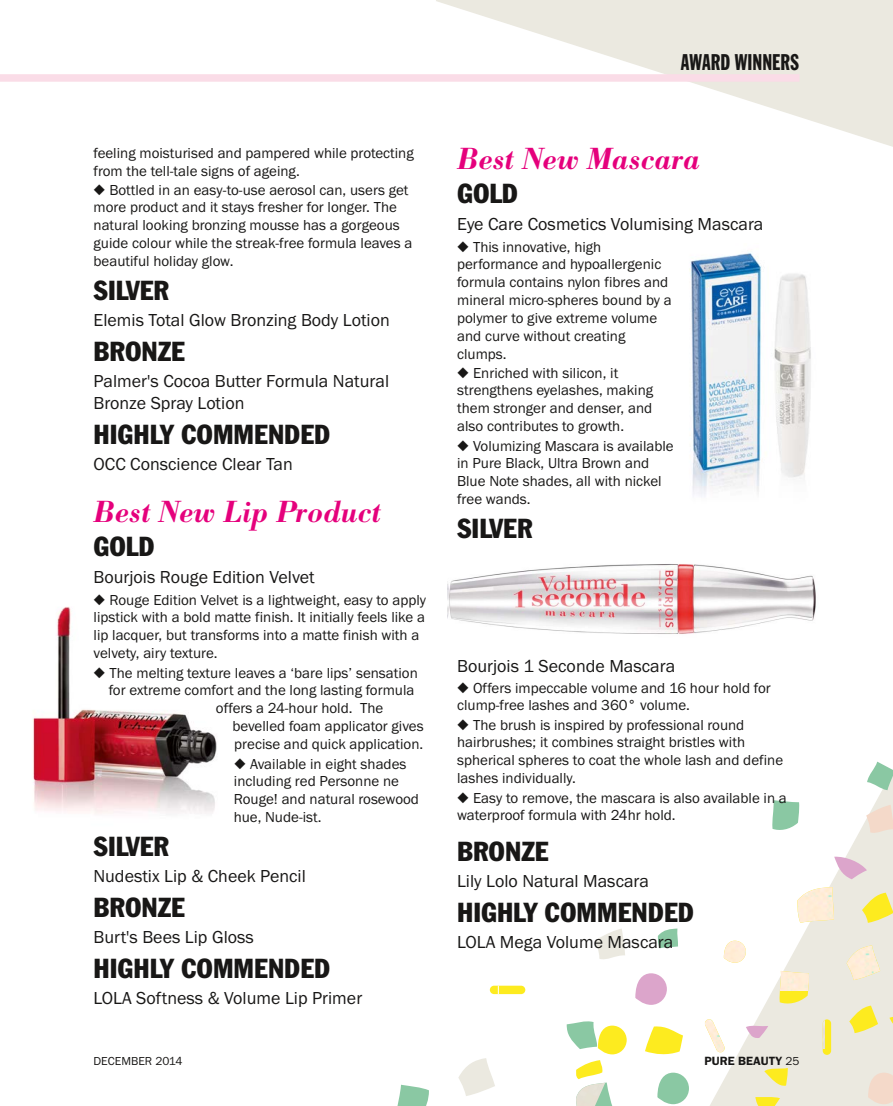
<style>
.page{position:relative;width:893px;height:1106px;background:#fff}
.page>*{position:absolute;margin:0;border:0;box-sizing:border-box;transform-origin:0 0}
.t1{font:italic 500 30px "Bodoni BE";color:#e5007c}
.t2{font:condensed 27px "Franklin Gothic BT";color:#181716}
.t3{font:extra-condensed 22.5px "Franklin Gothic BT";color:#181716}
.t4{font:18px/21.6px "Franklin Gothic";color:#181716}
.t5{font:15px/17.7px "Franklin Gothic";color:#181716}
.t6{font:12px "Franklin Gothic";color:#181716}
.t7{font:600 12px "Franklin Gothic";color:#181716}
.s1{font-weight:400}
</style>
<div class="page">
<svg style="left:436px;top:0;width:457px;height:147px;fill:#ebe9e0"></svg>
<svg style="left:710px;top:790px;width:183px;height:316px"></svg>
<svg style="left:849px;top:1005px;width:29px;height:28px"></svg>
<svg style="left:889px;top:1015px;width:4px;height:13px"></svg>
<svg style="left:755px;top:1096px;width:25px;height:10px"></svg>
<svg style="left:764px;top:1067px;width:24px;height:20px"></svg>
<svg style="left:576px;top:1060px;width:37px;height:46px"></svg>
<svg style="left:645px;top:1026px;width:38px;height:29px"></svg>
<svg style="left:566px;top:1021px;width:61px;height:33px"></svg>
<svg style="left:746px;top:1024px;width:22px;height:15px"></svg>
<svg style="left:458px;top:1058px;width:37px;height:38px"></svg>
<svg style="left:397px;top:1084px;width:32px;height:22px"></svg>
<svg style="left:868px;top:1072px;width:25px;height:32px"></svg>
<svg style="left:657px;top:1072px;width:32px;height:32px"></svg>
<svg style="left:823px;top:1019px;width:8px;height:35px"></svg>
<svg style="left:823px;top:1019px;width:1px;height:29px"></svg>
<img style="left:705px;top:1018px;width:20px;height:34px">
<svg style="left:866px;top:804px;width:27px;height:30px"></svg>
<img style="left:847px;top:945px;width:33px;height:35px">
<svg style="left:772px;top:800px;width:28px;height:31px"></svg>
<svg style="left:834px;top:856px;width:33px;height:23px"></svg>
<svg style="left:657px;top:928px;width:21px;height:20px"></svg>
<svg style="left:867px;top:761px;width:26px;height:29px"></svg>
<svg style="left:862px;top:892px;width:31px;height:30px"></svg>
<svg style="left:595px;top:929px;width:30px;height:30px"></svg>
<svg style="left:779px;top:990px;width:31px;height:14px"></svg>
<img style="left:779px;top:970px;width:31px;height:20px">
<img style="left:797px;top:887px;width:37px;height:35px">
<img style="left:724px;top:940px;width:22px;height:22px">
<svg style="left:635px;top:973px;width:32px;height:31px"></svg>
<div style="left:490px;top:985px;width:35px;height:9px;background:#fdeb1f;border-radius:4px"></div>
<div style="left:0;top:74px;width:799px;height:8px;background:#fadce7"></div>
<img style="left:448px;top:564px;width:368px;height:70px">
<img style="left:689px;top:252px;width:122px;height:244px">
<img style="left:33px;top:606px;width:184px;height:208px">
<p class="t5" style="left:94px;top:145px;width:322px">feeling moisturised and pampered while protecting from the tell-tale signs of ageing.</p>
<p class="t5" style="left:94px;top:183px;width:320px">◆ Bottled in an easy-to-use aerosol can, users get more product and it stays fresher for longer. The natural looking bronzing mousse has a gorgeous guide colour while the streak-free formula leaves a beautiful holiday glow.</p>
<h2 class="t2" style="left:94px;top:275px;width:77px">SILVER</h2>
<p class="t4" style="left:94px;top:310px;width:298px">Elemis Total Glow Bronzing Body Lotion</p>
<h2 class="t2" style="left:94px;top:336px;width:93px">BRONZE</h2>
<p class="t4" style="left:94px;top:372px;width:297px">Palmer's Cocoa Butter Formula Natural<br>Bronze Spray Lotion</p>
<h2 class="t2" style="left:94px;top:419px;width:238px">HIGHLY COMMENDED</h2>
<p class="t4" style="left:94px;top:454px;width:201px">OCC Conscience Clear Tan</p>
<h1 class="t1" style="left:94px;top:500px;width:289px">Best New Lip Product</h1>
<h2 class="t2" style="left:94px;top:531px;width:62px">GOLD</h2>
<p class="t4" style="left:94px;top:568px;width:223px">Bourjois Rouge Edition Velvet</p>
<p class="t5" style="left:94px;top:592px;width:334px">◆ Rouge Edition Velvet is a lightweight, easy to apply lipstick with a bold matte finish. It initially feels like a lip lacquer, but transforms into a matte finish with a velvety, airy texture.</p>
<p class="t5" style="left:94px;top:665px;width:326px">◆ The melting texture leaves a ‘bare lips’ sensation</p>
<p class="t5" style="left:109px;top:682px;width:307px">for extreme comfort and the long lasting formula</p>
<p class="t5" style="left:216px;top:700px;width:169px">offers a 24-hour hold. The</p>
<p class="t5" style="left:233px;top:718px;width:193px">bevelled foam applicator gives</p>
<p class="t5" style="left:234px;top:736px;width:190px">precise and quick application.</p>
<p class="t5" style="left:234px;top:756px;width:187px">◆ Available in eight shades including red Personne ne<br>Rouge! and natural rosewood hue, Nude-ist.</p>
<h2 class="t2" style="left:94px;top:830px;width:77px">SILVER</h2>
<p class="t4" style="left:94px;top:866px;width:214px">Nudestix Lip &amp; Cheek Pencil</p>
<h2 class="t2" style="left:94px;top:891px;width:93px">BRONZE</h2>
<p class="t4" style="left:94px;top:927px;width:162px">Burt's Bees Lip Gloss</p>
<h2 class="t2" style="left:94px;top:952px;width:238px">HIGHLY COMMENDED</h2>
<p class="t4" style="left:94px;top:988px;width:270px">LOLA Softness &amp; Volume Lip Primer</p>
<h3 class="t3" style="left:681px;top:54px;width:120px">AWARD WINNERS</h3>
<h1 class="t1" style="left:457px;top:147px;width:244px">Best New Mascara</h1>
<h2 class="t2" style="left:457px;top:177px;width:62px">GOLD</h2>
<p class="t4" style="left:457px;top:214px;width:308px">Eye Care Cosmetics Volumising Mascara</p>
<p class="t5" style="left:457px;top:239px;width:216px">◆ This innovative, high performance and hypoallergenic formula contains nylon fibres and mineral micro-spheres bound by a polymer to give extreme volume and curve without creating clumps.</p>
<p class="t5" style="left:457px;top:366px;width:198px">◆ Enriched with silicon, it strengthens eyelashes, making them stronger and denser, and also contributes to growth.</p>
<p class="t5" style="left:457px;top:438px;width:218px">◆ Volumizing Mascara is available in Pure Black, Ultra Brown and<br>Blue Note shades, all with nickel free wands.</p>
<h2 class="t2" style="left:457px;top:513px;width:77px">SILVER</h2>
<p class="t4" style="left:457px;top:656px;width:220px">Bourjois 1 Seconde Mascara</p>
<p class="t5" style="left:457px;top:681px;width:315px;line-height:17px">◆ Offers impeccable volume and 16 hour hold for clump-free lashes and 360° volume.</p>
<p class="t5" style="left:457px;top:717px;width:328px">◆ The brush is inspired by professional round hairbrushes; it combines straight bristles with spherical spheres to coat the whole lash and define lashes individually.</p>
<p class="t5" style="left:457px;top:790px;width:331px;line-height:17px">◆ Easy to remove, the mascara is also available in a waterproof formula with 24hr hold.</p>
<h2 class="t2" style="left:457px;top:835px;width:93px">BRONZE</h2>
<p class="t4" style="left:457px;top:871px;width:193px">Lily Lolo Natural Mascara</p>
<h2 class="t2" style="left:457px;top:896px;width:238px">HIGHLY COMMENDED</h2>
<p class="t4" style="left:457px;top:932px;width:218px">LOLA Mega Volume Mascara</p>
<p class="t6" style="left:94px;top:1056px;width:91px">DECEMBER 2014</p>
<p class="t7" style="left:704px;top:1056px;width:97px">PURE BEAUTY <span class="s1">25</span></p>
</div>
